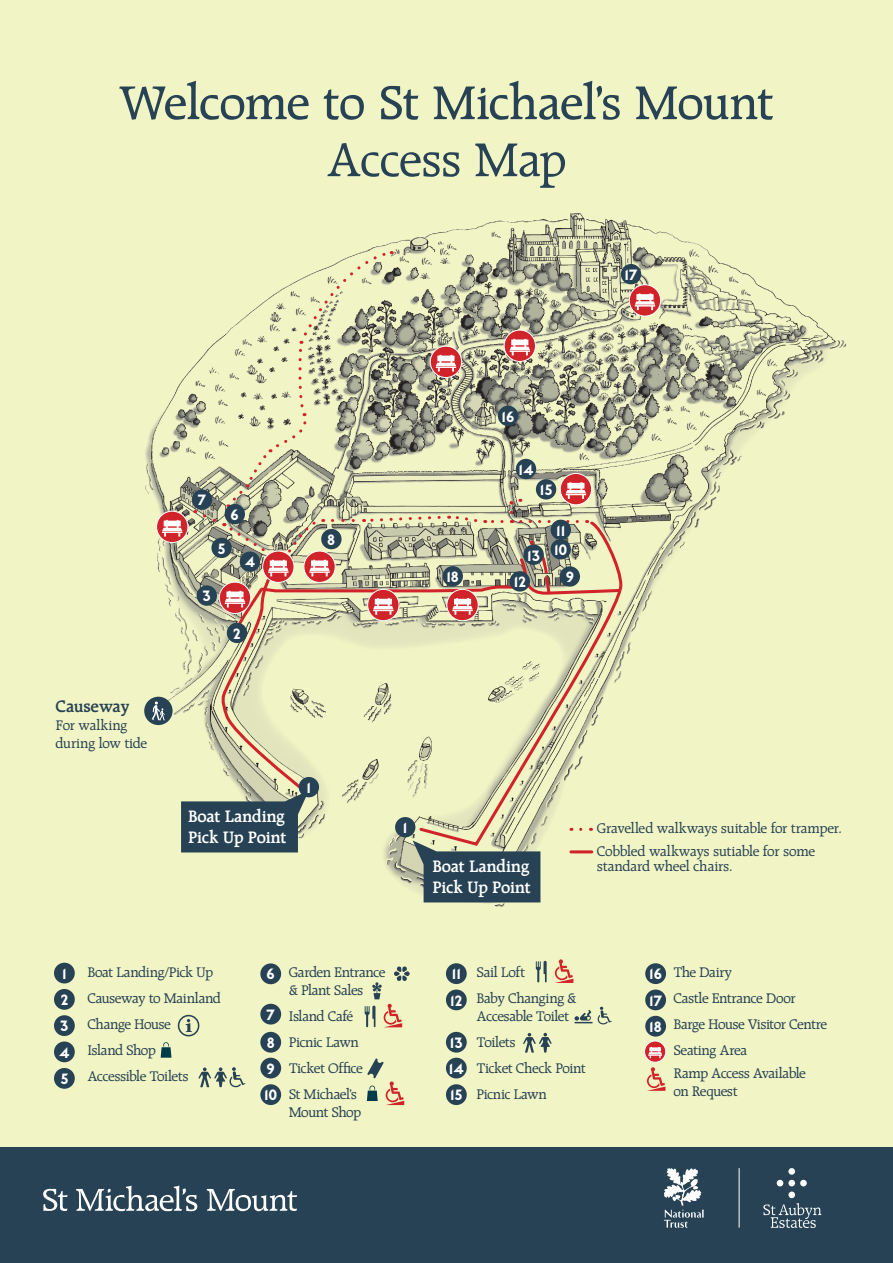
<style>
.page{position:relative;width:893px;height:1263px;background:#fff}
.page>*{position:absolute;margin:0;border:0;box-sizing:border-box;transform-origin:0 0}
.t1{font:500 51px "Raleigh LT Std";letter-spacing:-.015em;color:#264254}
.t2{font:51px "Raleigh LT Std";letter-spacing:-.02em;color:#264254}
.t3{font:600 17.85px/20.9px "Raleigh LT Std";letter-spacing:-.015em;color:#fff}
.t4{font:600 17.85px "Raleigh LT Std";letter-spacing:-.015em;color:#264254}
.t5{font:700 15.75px/26.4px "P22 Johnston Underground";color:#fff}
.t6{font:15px/26px "Raleigh LT Std";letter-spacing:-.025em;color:#264254}
.t7{font:15px "Raleigh LT Std";color:#264254}
.t8{font:14.85px/17.9px "Raleigh LT Std";letter-spacing:-.01em;color:#264254}
</style>
<div class="page">
<div style="left:0;top:1146px;width:893px;height:117px;background:#264254"></div>
<svg style="left:43px;top:1189px;width:25px;height:22px"></svg>
<svg style="left:76px;top:1185px;width:121px;height:26px"></svg>
<svg style="left:207px;top:1189px;width:90px;height:22px"></svg>
<svg style="left:664px;top:1168px;width:40px;height:60px"></svg>
<div style="left:788px;top:1168px;width:7px;height:7px;background:#fff;border-radius:50%"></div>
<div style="left:788px;top:1180px;width:7px;height:6px;background:#fff;border-radius:50%"></div>
<div style="left:788px;top:1191px;width:7px;height:7px;background:#fff;border-radius:50%"></div>
<svg style="left:777px;top:1180px;width:6px;height:6px"></svg>
<div style="left:800px;top:1180px;width:7px;height:6px;background:#fff;border-radius:50%"></div>
<svg style="left:763px;top:1203px;width:58px;height:25px"></svg>
<hr style="left:739px;top:1168px;width:1px;height:59px;background:#fff">
<div style="left:0;top:0;width:893px;height:1146px;background:#f1f4c4"></div>
<img style="left:144px;top:213px;width:703px;height:694px">
<div style="left:144px;top:697px;width:29px;height:28px;background:#264254;border-radius:50%"></div>
<div style="left:54px;top:963px;width:21px;height:20px;background:#264254;border-radius:50%"></div>
<div style="left:260px;top:1032px;width:21px;height:20px;background:#264254;border-radius:50%"></div>
<div style="left:54px;top:989px;width:21px;height:21px;background:#264254;border-radius:50%"></div>
<div style="left:260px;top:1058px;width:21px;height:20px;background:#264254;border-radius:50%"></div>
<div style="left:54px;top:1015px;width:21px;height:21px;background:#264254;border-radius:50%"></div>
<div style="left:260px;top:1084px;width:21px;height:21px;background:#264254;border-radius:50%"></div>
<div style="left:54px;top:1041px;width:21px;height:21px;background:#264254;border-radius:50%"></div>
<div style="left:54px;top:1068px;width:21px;height:21px;background:#264254;border-radius:50%"></div>
<div style="left:446px;top:963px;width:21px;height:21px;background:#264254;border-radius:50%"></div>
<div style="left:645px;top:963px;width:21px;height:21px;background:#264254;border-radius:50%"></div>
<div style="left:446px;top:989px;width:21px;height:21px;background:#264254;border-radius:50%"></div>
<div style="left:645px;top:989px;width:21px;height:21px;background:#264254;border-radius:50%"></div>
<div style="left:645px;top:1016px;width:21px;height:20px;background:#264254;border-radius:50%"></div>
<div style="left:260px;top:963px;width:21px;height:21px;background:#264254;border-radius:50%"></div>
<div style="left:446px;top:1032px;width:21px;height:20px;background:#264254;border-radius:50%"></div>
<div style="left:260px;top:1004px;width:21px;height:20px;background:#264254;border-radius:50%"></div>
<div style="left:446px;top:1058px;width:21px;height:20px;background:#264254;border-radius:50%"></div>
<div style="left:446px;top:1084px;width:21px;height:21px;background:#264254;border-radius:50%"></div>
<svg style="left:186px;top:1019px;width:6px;height:13px"></svg>
<div style="left:178px;top:1015px;width:21px;height:21px;border:2px solid #264254;border-radius:50%"></div>
<svg style="left:198px;top:1067px;width:47px;height:20px"></svg>
<svg style="left:536px;top:961px;width:11px;height:21px"></svg>
<svg style="left:644px;top:1041px;width:22px;height:21px"></svg>
<div style="left:644px;top:1041px;width:22px;height:21px;border:1px solid #fff;border-radius:50%"></div>
<svg style="left:648px;top:1047px;width:14px;height:11px"></svg>
<svg style="left:523px;top:1033px;width:29px;height:19px"></svg>
<svg style="left:574px;top:1007px;width:38px;height:17px"></svg>
<svg style="left:365px;top:966px;width:45px;height:61px"></svg>
<svg style="left:555px;top:959px;width:18px;height:24px"></svg>
<svg style="left:647px;top:1067px;width:18px;height:24px"></svg>
<svg style="left:161px;top:1042px;width:10px;height:16px"></svg>
<svg style="left:367px;top:1058px;width:37px;height:47px"></svg>
<div style="left:621px;top:264px;width:20px;height:20px;background:#264254;border-radius:50%"></div>
<div style="left:629px;top:285px;width:32px;height:31px;background:#d1232a;border-radius:50%"></div>
<div style="left:629px;top:284px;width:32px;height:32px;border:1px solid #fff;border-radius:50%"></div>
<svg style="left:635px;top:293px;width:20px;height:17px"></svg>
<svg style="left:152px;top:250px;width:471px;height:652px"></svg>
<h1 class="t1" style="left:119px;top:74px;width:656px">Welcome to St Michael’s Mount</h1>
<h1 class="t2" style="left:326px;top:131px;width:241px">Access Map</h1>
<p class="t5" style="left:625px;top:261px;width:14px">17</p>
<p class="t4" style="left:56px;top:697px;width:76px">Causeway</p>
<p class="t8" style="left:56px;top:716px;width:93px">For walking during low tide</p>
<p class="t5" style="left:198px;top:486px;width:10px">7</p>
<p class="t5" style="left:231px;top:501px;width:10px">6</p>
<p class="t5" style="left:218px;top:535px;width:10px">5</p>
<p class="t5" style="left:245px;top:548px;width:12px">4</p>
<p class="t5" style="left:203px;top:582px;width:10px">3</p>
<p class="t5" style="left:233px;top:620px;width:9px">2</p>
<p class="t5" style="left:327px;top:526px;width:10px">8</p>
<p class="t3" style="left:188px;top:806px;width:100px">Boat Landing<br>Pick Up Point</p>
<p class="t5" style="left:307px;top:774px;width:6px">1</p>
<p class="t5" style="left:446px;top:563px;width:14px">18</p>
<p class="t5" style="left:502px;top:403px;width:14px">16</p>
<p class="t5" style="left:519px;top:456px;width:16px">14</p>
<p class="t5" style="left:540px;top:476px;width:14px">15</p>
<p class="t5" style="left:527px;top:541px;width:14px">13</p>
<p class="t5" style="left:514px;top:568px;width:14px">12</p>
<p class="t5" style="left:556px;top:517px;width:11px">11</p>
<p class="t5" style="left:554px;top:536px;width:15px">10</p>
<p class="t5" style="left:566px;top:563px;width:10px">9</p>
<p class="t5" style="left:403px;top:814px;width:6px">1</p>
<p class="t3" style="left:432px;top:856px;width:100px">Boat Landing<br>Pick Up Point</p>
<p class="t6" style="left:597px;top:817px;width:247px;line-height:23px">Gravelled walkways suitable for tramper.<br>Cobbled walkways sutiable for some</p>
<p class="t7" style="left:597px;top:858px;width:137px">standard wheel chairs.</p>
<p class="t5" style="left:62px;top:960px;width:6px">1</p>
<p class="t5" style="left:61px;top:986px;width:9px">2</p>
<p class="t5" style="left:60px;top:1012px;width:10px">3</p>
<p class="t5" style="left:59px;top:1038px;width:12px">4<br>5</p>
<p class="t6" style="left:87px;top:959px;width:135px">Boat Landing/Pick Up<br>Causeway to Mainland<br>Change House<br>Island Shop<br>Accessible Toilets</p>
<p class="t5" style="left:267px;top:960px;width:10px">6</p>
<p class="t5" style="left:267px;top:1001px;width:10px">7</p>
<p class="t5" style="left:267px;top:1029px;width:10px">8</p>
<p class="t5" style="left:267px;top:1055px;width:10px">9</p>
<p class="t5" style="left:264px;top:1081px;width:15px">10</p>
<p class="t6" style="left:289px;top:963px;width:98px;line-height:18px">Garden Entrance &amp; Plant Sales</p>
<p class="t6" style="left:289px;top:1003px;width:75px">Island Café<br>Picnic Lawn<br>Ticket Office<br>St Michael’s</p>
<p class="t6" style="left:289px;top:1099px;width:74px">Mount Shop</p>
<p class="t6" style="left:477px;top:959px;width:102px">Sail Loft<br>Baby Changing &amp;</p>
<p class="t6" style="left:477px;top:1003px;width:111px">Accesable Toilet<br>Toilets<br>Ticket Check Point<br>Picnic Lawn</p>
<p class="t5" style="left:452px;top:960px;width:11px">11</p>
<p class="t5" style="left:649px;top:960px;width:14px">16</p>
<p class="t5" style="left:450px;top:986px;width:14px">12</p>
<p class="t5" style="left:649px;top:986px;width:14px">17<br>18</p>
<p class="t5" style="left:450px;top:1029px;width:14px">13</p>
<p class="t5" style="left:449px;top:1054px;width:16px">14<br>15</p>
<p class="t6" style="left:673px;top:959px;width:155px">The Dairy<br>Castle Entrance Door<br>Barge House Visitor Centre<br>Seating Area</p>
<p class="t6" style="left:673px;top:1064px;width:134px;line-height:18px">Ramp Access Available on Request</p>
</div>
